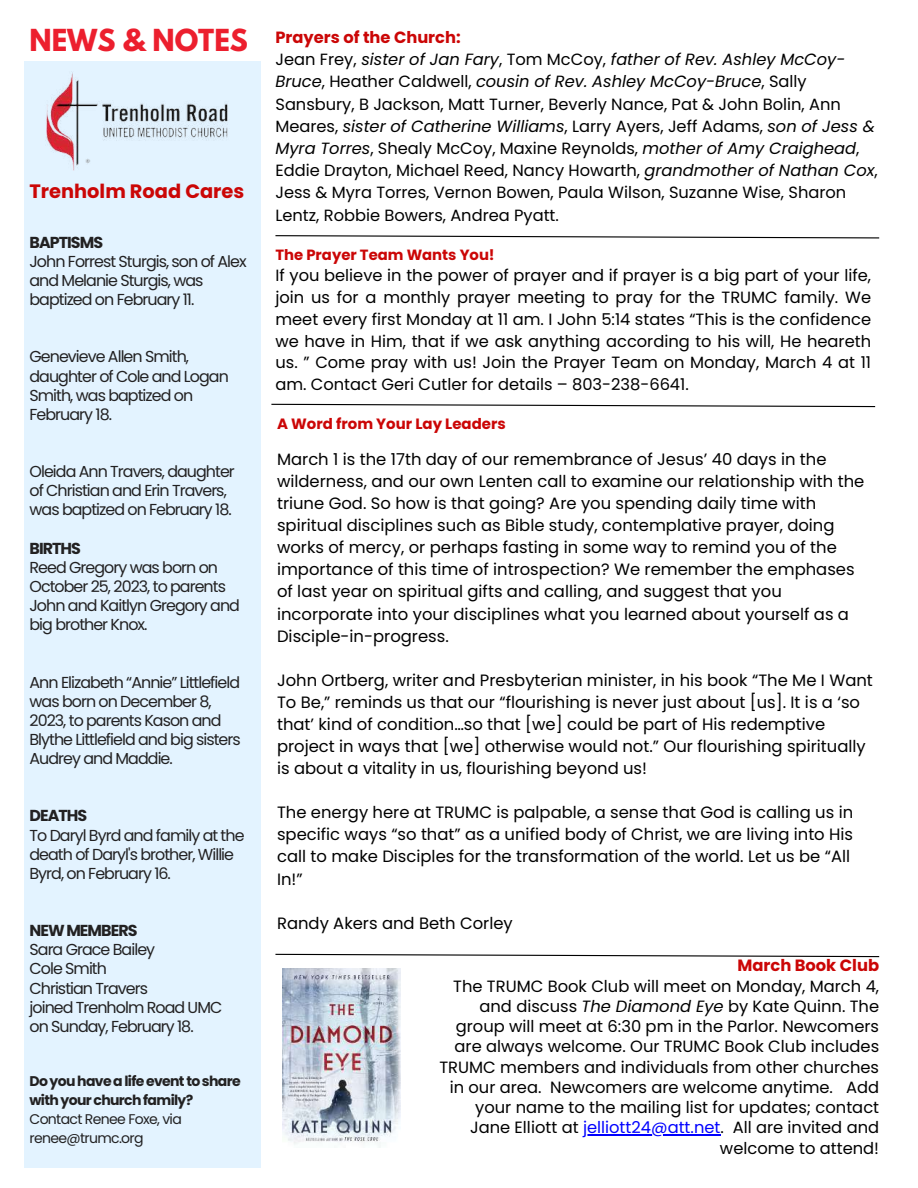
<style>
.page{position:relative;width:918px;height:1188px;background:#fff}
.page>*{position:absolute;margin:0;border:0;box-sizing:border-box;transform-origin:0 0}
.t1{font:700 26.85px "League Spartan";color:#ec1f2e}
.t2{font:700 19.35px "Poppins";color:#cb0606}
.t3{font:16.35px/22px "Poppins";color:#000}
.t4{font:700 16.35px "Poppins";color:#cb0606}
.t5{font:16.2px/22.2px "Poppins";color:#000}
.t6{font:15.9px/19.2px "Poppins";letter-spacing:-.06em;color:#222122}
.t7{font:700 15.9px "Poppins";letter-spacing:-.06em;color:#222122}
.t8{font:700 15px "Poppins";color:#cb0606}
.t9{font:700 14.85px "Poppins";color:#cb0606}
.t10{font:700 14.1px/19.2px "Poppins";letter-spacing:-.045em;color:#222122}
.t11{font:14.1px/19.2px "Poppins";letter-spacing:-.045em;color:#222122}
.s1{font-weight:700;color:#cb0606}
.s2{font-style:italic}
.s3{color:#00f}
</style>
<div class="page">
<div style="left:25px;top:61px;width:236px;height:1107px;background:#e3f3ff"></div>
<img style="left:46px;top:72px;width:182px;height:99px">
<hr style="left:583px;top:1134px;width:138px;height:2px;background:#00f">
<img style="left:283px;top:968px;width:118px;height:179px">
<svg style="left:275px;top:235px;width:605px;height:4px"></svg>
<svg style="left:271px;top:403px;width:605px;height:5px"></svg>
<svg style="left:275px;top:953px;width:605px;height:5px"></svg>
<h1 class="t1" style="left:30px;top:27px;width:220px">NEWS &amp; NOTES</h1>
<p class="t2" style="left:30px;top:178px;width:216px">Trenholm Road Cares</p>
<p class="t7" style="left:30px;top:231px;width:75px">BAPTISMS</p>
<p class="t6" style="left:30px;top:252px;width:219px">John Forrest Sturgis, son of Alex and Melanie Sturgis, was baptized on February 11.</p>
<p class="t6" style="left:30px;top:347px;width:201px">Genevieve Allen Smith, daughter of Cole and Logan<br>Smith, was baptized on<br>February 18.</p>
<p class="t6" style="left:30px;top:462px;width:207px">Oleida Ann Travers, daughter of Christian and Erin Travers, was baptized on February 18.</p>
<p class="t7" style="left:30px;top:537px;width:53px">BIRTHS</p>
<p class="t6" style="left:30px;top:558px;width:212px">Reed Gregory was born on<br>October 25, 2023, to parents<br>John and Kaitlyn Gregory and big brother Knox.</p>
<p class="t6" style="left:30px;top:672px;width:213px">Ann Elizabeth “Annie” Littlefield was born on December 8,<br>2023, to parents Kason and<br>Blythe Littlefield and big sisters<br>Audrey and Maddie.</p>
<p class="t7" style="left:30px;top:805px;width:59px">DEATHS</p>
<p class="t6" style="left:30px;top:825px;width:217px">To Daryl Byrd and family at the death of Daryl's brother, Willie<br>Byrd, on February 16.</p>
<p class="t7" style="left:30px;top:919px;width:110px">NEWMEMBERS</p>
<p class="t6" style="left:30px;top:940px;width:194px">Sara Grace Bailey<br>Cole Smith<br>Christian Travers<br>joined Trenholm Road UMC on Sunday, February 18.</p>
<p class="t10" style="left:30px;top:1071px;width:213px">Do you have a life event to share with your church family?</p>
<p class="t11" style="left:30px;top:1110px;width:154px">Contact Renee Foxe, via renee@trumc.org</p>
<p class="t5" style="left:275px;top:26px;width:604px"><span class="s1">Prayers of the Church:<br></span>Jean Frey, <span class="s2">sister of Jan Fary</span>, Tom McCoy, <span class="s2">father of Rev. Ashley McCoy-Bruce</span>, Heather Caldwell, <span class="s2">cousin of Rev. Ashley McCoy-Bruce</span>, Sally Sansbury, B Jackson, Matt Turner, Beverly Nance, Pat &amp; John Bolin, Ann Meares, <span class="s2">sister of Catherine Williams</span>, Larry Ayers, Jeff Adams, <span class="s2">son of Jess &amp; Myra Torres</span>, Shealy McCoy, Maxine Reynolds, <span class="s2">mother of Amy Craighead</span>, Eddie Drayton, Michael Reed, Nancy Howarth, <span class="s2">grandmother of Nathan Cox</span>, Jess &amp; Myra Torres, Vernon Bowen, Paula Wilson, Suzanne Wise, Sharon Lentz, Robbie Bowers, Andrea Pyatt.</p>
<p class="t9" style="left:275px;top:245px;width:221px">The Prayer Team Wants You!</p>
<p class="t5" style="left:275px;top:265px;width:597px;line-height:21.8px;text-align:justify">If you believe in the power of prayer and if prayer is a big part of your life, join us for a monthly prayer meeting to pray for the TRUMC family. We meet every first Monday at 11 am. I John 5:14 states “This is the confidence we have in Him, that if we ask anything according to his will, He heareth us. ” Come pray with us! Join the Prayer Team on Monday, March 4 at 11 am. Contact Geri Cutler for details – 803-238-6641.</p>
<p class="t8" style="left:277px;top:413px;width:230px">A Word from Your Lay Leaders</p>
<p class="t3" style="left:277px;top:448px;width:589px">March 1 is the 17th day of our remembrance of Jesus’ 40 days in the wilderness, and our own Lenten call to examine our relationship with the triune God. So how is that going? Are you spending daily time with spiritual disciplines such as Bible study, contemplative prayer, doing works of mercy, or perhaps fasting in some way to remind you of the importance of this time of introspection? We remember the emphases of last year on spiritual gifts and calling, and suggest that you incorporate into your disciplines what you learned about yourself as a Disciple-in-progress.</p>
<p class="t3" style="left:277px;top:669px;width:597px">John Ortberg, writer and Presbyterian minister, in his book “The Me I Want To Be,” reminds us that our “flourishing is never just about [us]. It is a ‘so that’ kind of condition…so that [we] could be part of His redemptive project in ways that [we] otherwise would not.” Our flourishing spiritually is about a vitality in us, flourishing beyond us!</p>
<p class="t3" style="left:277px;top:802px;width:578px">The energy here at TRUMC is palpable, a sense that God is calling us in specific ways “so that” as a unified body of Christ, we are living into His call to make Disciples for the transformation of the world. Let us be “All In!”</p>
<p class="t3" style="left:277px;top:912px;width:237px">Randy Akers and Beth Corley</p>
<p class="t4" style="left:737px;top:954px;width:143px">March Book Club</p>
<p class="t3" style="left:439px;top:976px;width:441px;line-height:20.2px;text-align:right">The TRUMC Book Club will meet on Monday, March 4, and discuss <span class="s2">The Diamond Eye</span> by Kate Quinn. The group will meet at 6:30 pm in the Parlor. Newcomers are always welcome. Our TRUMC Book Club includes TRUMC members and individuals from other churches in our area. Newcomers are welcome anytime. Add your name to the mailing list for updates; contact Jane Elliott at <span class="s3">jelliott24@att.net</span>. All are invited and welcome to attend!</p>
</div>
